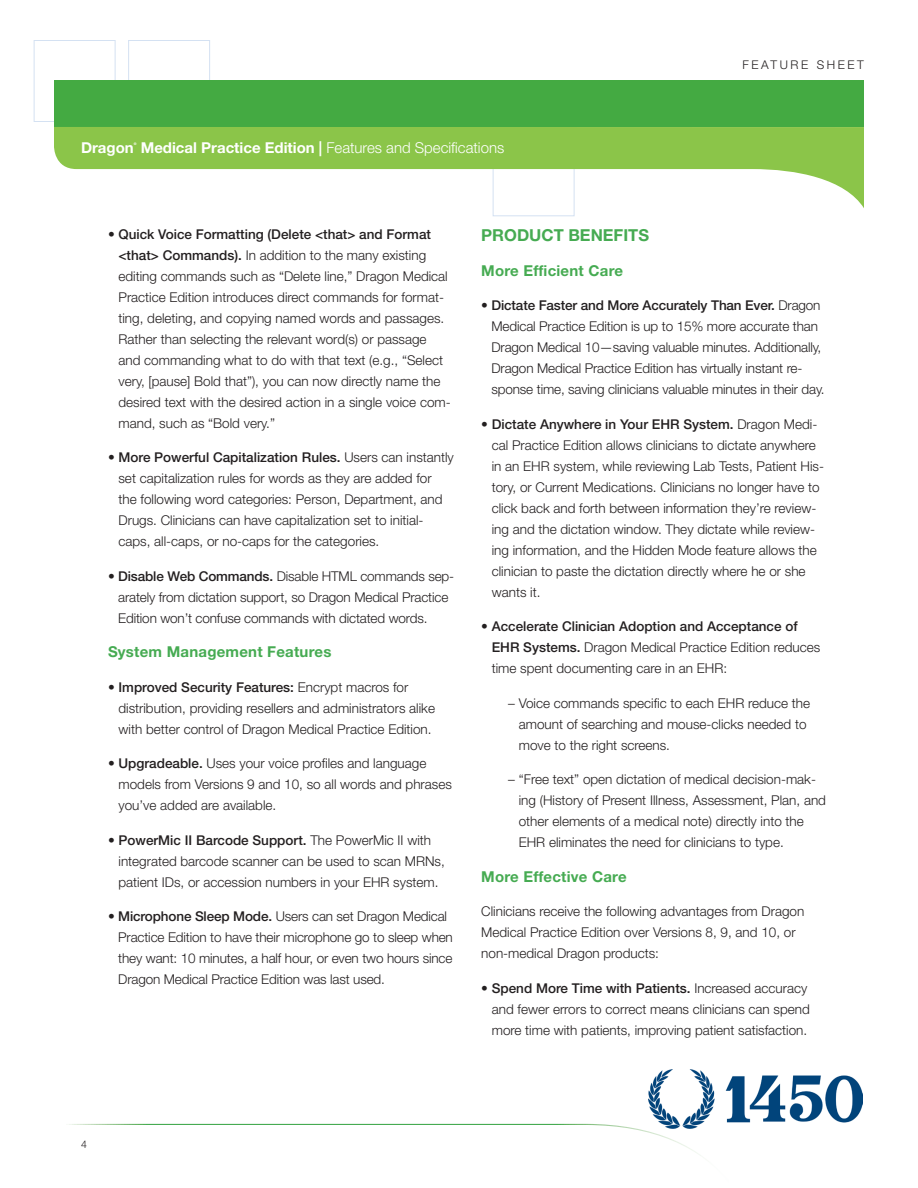
<style>
.page{position:relative;width:918px;height:1188px;background:#fff}
.page>*{position:absolute;margin:0;border:0;box-sizing:border-box;transform-origin:0 0}
.Large_Green_Head_Cap{font:700 16.5px "Helvetica Neue LT";color:#46ab52}
.Subhead_1{font:700 15px "Helvetica Neue LT";letter-spacing:.015em;color:#46ab52}
.t1{font:300 15px "Helvetica Neue LT";color:#fff}
.t2{font:700 15px "Helvetica Neue LT";color:#fff}
.Body_Copy{font:300 13.5px/21px "Helvetica Neue LT";color:#231f20}
.t3{font:300 12px "Helvetica Neue LT";letter-spacing:.215em;color:#231f20}
.t4{font:300 10.5px "Helvetica Neue LT";color:#231f20}
.t5{font:700 3.45px "Helvetica Neue LT";color:#fff}
.s1{font-weight:700}
.s2{font-weight:500}
</style>
<div class="page">
<svg style="left:69px;top:1123px;width:632px;height:33px"></svg>
<div style="left:34px;top:40px;width:82px;height:82px;border:1px solid #d4e1f2"></div>
<div style="left:128px;top:40px;width:82px;height:82px;border:1px solid #d4e1f2"></div>
<div style="left:493px;top:134px;width:81px;height:82px;border:1px solid #d4e1f2"></div>
<div style="left:54px;top:80px;width:810px;height:47px;background:#44aa42"></div>
<svg style="left:54px;top:127px;width:810px;height:81px;fill:#8bc549"></svg>
<div style="left:688px;top:1050px;width:156px;height:90px;background:#fff"></div>
<img style="left:648px;top:1069px;width:214px;height:59px">
<p class="t2" style="left:81px;top:138px;width:54px">Dragon</p>
<p class="t5" style="left:134px;top:141px;width:4px">®</p>
<p class="t1" style="left:141px;top:138px;width:365px"><span class="s1">Medical Practice Edition |</span> Features and Specifications</p>
<p class="t3" style="left:742px;top:58px;width:123px">FEATURE SHEET</p>
<p class="Body_Copy" style="left:119px;top:223px;width:334px;text-indent:-11px"><span class="s2">• Quick Voice Formatting (Delete &lt;that&gt; and Format &lt;that&gt; Commands).</span> In addition to the many existing editing commands such as “Delete line,” Dragon Medical Practice Edition introduces direct commands for format&shy;ting, deleting, and copying named words and passages.<br>Rather than selecting the relevant word(s) or passage and commanding what to do with that text (e.g., “Select very, [pause] Bold that”), you can now directly name the desired text with the desired action in a single voice com&shy;mand, such as “Bold very.”</p>
<p class="Body_Copy" style="left:119px;top:447px;width:337px;text-indent:-11px"><span class="s2">• More Powerful Capitalization Rules.</span> Users can instantly set capitalization rules for words as they are added for<br>the following word categories: Person, Department, and Drugs. Clinicians can have capitalization set to initial&shy;caps, all-caps, or no-caps for the categories.</p>
<p class="Body_Copy" style="left:118px;top:565px;width:338px;text-indent:-10px"><span class="s2">• Disable Web Commands.</span> Disable HTML commands sep&shy;arately from dictation support, so Dragon Medical Practice<br>Edition won’t confuse commands with dictated words.</p>
<p class="Subhead_1" style="left:108px;top:643px;width:225px">System Management Features</p>
<p class="Body_Copy" style="left:119px;top:676px;width:318px;text-indent:-11px"><span class="s2">• Improved Security Features:</span> Encrypt macros for distribution, providing resellers and administrators alike with better control of Dragon Medical Practice Edition.</p>
<p class="Body_Copy" style="left:119px;top:753px;width:335px;text-indent:-11px"><span class="s2">• Upgradeable.</span> Uses your voice profiles and language models from Versions 9 and 10, so all words and phrases you’ve added are available.</p>
<p class="Body_Copy" style="left:119px;top:829px;width:328px;text-indent:-11px">• <span class="s2">PowerMic II Barcode Support.</span> The PowerMic II with integrated barcode scanner can be used to scan MRNs, patient IDs, or accession numbers in your EHR system.</p>
<p class="Body_Copy" style="left:118px;top:906px;width:336px;text-indent:-10px"><span class="s2">• Microphone Sleep Mode.</span> Users can set Dragon Medical Practice Edition to have their microphone go to sleep when they want: 10 minutes, a half hour, or even two hours since Dragon Medical Practice Edition was last used.</p>
<p class="Large_Green_Head_Cap" style="left:481px;top:225px;width:169px">PRODUCT BENEFITS</p>
<p class="Subhead_1" style="left:481px;top:261px;width:143px">More Efficient Care</p>
<p class="Body_Copy" style="left:492px;top:294px;width:335px;text-indent:-10px"><span class="s2">• Dictate Faster and More Accurately Than Ever.</span> Dragon Medical Practice Edition is up to 15% more accurate than Dragon Medical 10—saving valuable minutes. Additionally, Dragon Medical Practice Edition has virtually instant re&shy;sponse time, saving clinicians valuable minutes in their day.</p>
<p class="Body_Copy" style="left:492px;top:413px;width:334px;text-indent:-11px">• <span class="s2">Dictate Anywhere in Your EHR System.</span> Dragon Medi&shy;cal Practice Edition allows clinicians to dictate anywhere in an EHR system, while reviewing Lab Tests, Patient His&shy;tory, or Current Medications. Clinicians no longer have to click back and forth between information they’re review&shy;ing and the dictation window. They dictate while review&shy;ing information, and the Hidden Mode feature allows the clinician to paste the dictation directly where he or she wants it.</p>
<p class="Body_Copy" style="left:492px;top:615px;width:330px;text-indent:-11px"><span class="s2">• Accelerate Clinician Adoption and Acceptance of<br>EHR Systems.</span> Dragon Medical Practice Edition reduces time spent documenting care in an EHR:</p>
<p class="Body_Copy" style="left:519px;top:692px;width:293px;text-indent:-11px">– Voice commands specific to each EHR reduce the amount of searching and mouse-clicks needed to move to the right screens.</p>
<p class="Body_Copy" style="left:519px;top:768px;width:309px;text-indent:-11px">– “Free text” open dictation of medical decision-mak&shy;ing (History of Present Illness, Assessment, Plan, and other elements of a medical note) directly into the EHR eliminates the need for clinicians to type.</p>
<p class="Subhead_1" style="left:481px;top:867px;width:147px">More Effective Care</p>
<p class="Body_Copy" style="left:481px;top:900px;width:325px">Clinicians receive the following advantages from Dragon<br>Medical Practice Edition over Versions 8, 9, and 10, or non-medical Dragon products:</p>
<p class="Body_Copy" style="left:492px;top:977px;width:320px;text-indent:-11px">• <span class="s2">Spend More Time with Patients.</span> Increased accuracy and fewer errors to correct means clinicians can spend more time with patients, improving patient satisfaction.</p>
<p class="t4" style="left:81px;top:1138px;width:7px">4</p>
</div>
